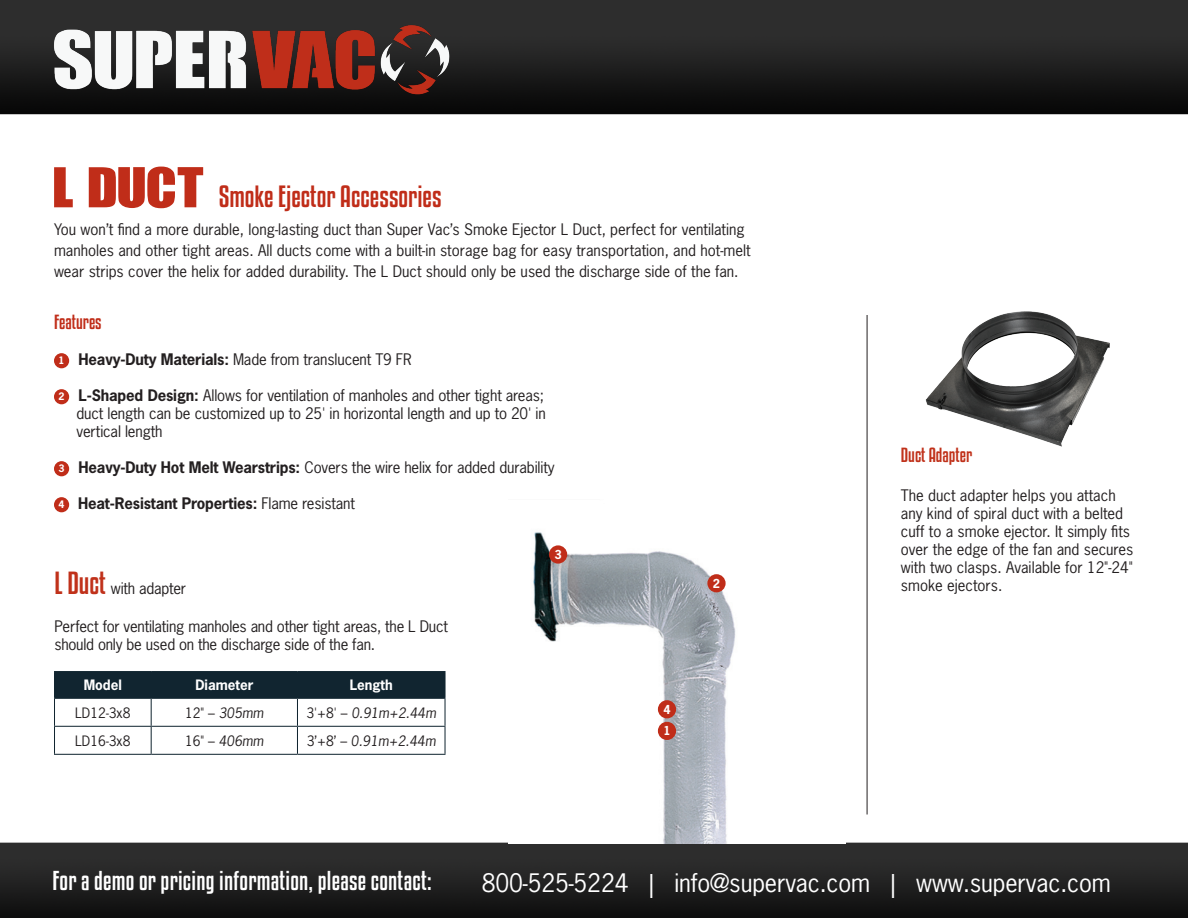
<style>
.page{position:relative;width:1188px;height:918px;background:#fff}
.page>*{position:absolute;margin:0;border:0;box-sizing:border-box;transform-origin:0 0}
.t1{font:54px "Call Of Ops Duty";color:#c02d19}
.t2{font:27px "Kenyan Coffee Rg";color:#c02d19}
.t3{font:24px "News Gothic Std";letter-spacing:-.005em;color:#fff}
.t4{font:24px "Kenyan Coffee Rg";letter-spacing:.01em;color:#fff}
.t5{font:18px "Kenyan Coffee Rg";color:#c0311a}
.t6{font:18px "Kenyan Coffee Rg";color:#c02d19}
.t7{font:15px/18px "News Gothic Std";color:#231f20}
.t8{font:700 15px "News Gothic Std";letter-spacing:-.01em;color:#231f20}
.t9{font:italic 13.5px "News Gothic Std";color:#231f20}
.t10{font:700 13.5px "News Gothic Std";color:#fff}
.t11{font:13.5px "News Gothic Std";color:#231f20}
.t12{font:700 11.7px "News Gothic Std";color:#fff}
.t13{font:700 9.75px "News Gothic Std";color:#fff}
.s1{font-weight:700}
.s2{font-weight:400}
.s3{font-family:"Kenyan Coffee Rg";font-size:28.2px;color:#c0311a}
.s4{font-style:normal}
</style>
<div class="page">
<img style="left:1px;top:0;width:1187px;height:918px">
<img style="left:46px;top:10px;width:415px;height:100px">
<img style="left:924px;top:294px;width:210px;height:161px">
<hr style="left:867px;top:315px;width:1px;height:499px;background:#231f20">
<hr style="left:54px;top:671px;width:97px;height:1px;background:#112530">
<hr style="left:151px;top:671px;width:146px;height:1px;background:#112530">
<hr style="left:297px;top:671px;width:149px;height:1px;background:#112530">
<svg style="left:54px;top:672px;width:392px;height:82px"></svg>
<hr style="left:54px;top:754px;width:97px;height:1px;background:#112530">
<hr style="left:151px;top:754px;width:146px;height:1px;background:#112530">
<hr style="left:297px;top:754px;width:149px;height:1px;background:#112530">
<div style="left:54px;top:353px;width:15px;height:15px;background:#c02d19;border-radius:50%"></div>
<div style="left:54px;top:389px;width:15px;height:15px;background:#c02d19;border-radius:50%"></div>
<div style="left:54px;top:461px;width:15px;height:15px;background:#c02d19;border-radius:50%"></div>
<div style="left:54px;top:497px;width:15px;height:15px;background:#c02d19;border-radius:50%"></div>
<img style="left:508px;top:500px;width:337px;height:344px">
<div style="left:658px;top:722px;width:18px;height:18px;background:#c02d19;border-radius:50%"></div>
<div style="left:707px;top:574px;width:19px;height:18px;background:#c02d19;border-radius:50%"></div>
<div style="left:549px;top:545px;width:18px;height:19px;background:#c02d19;border-radius:50%"></div>
<div style="left:658px;top:700px;width:18px;height:18px;background:#c02d19;border-radius:50%"></div>
<p class="t1" style="left:54px;top:166px;width:154px">L Duct</p>
<p class="t2" style="left:219px;top:180px;width:225px">Smoke Ejector Accessories</p>
<p class="t7" style="left:54px;top:219px;width:698px;line-height:21px">You won’t find a more durable, long-lasting duct than Super Vac’s Smoke Ejector L Duct, perfect for ventilating manholes and other tight areas. All ducts come with a built-in storage bag for easy transportation, and hot-melt wear strips cover the helix for added durability. The L Duct should only be used the discharge side of the fan.</p>
<p class="t6" style="left:54px;top:311px;width:49px">Features</p>
<p class="t13" style="left:59px;top:354px;width:8px">1</p>
<p class="t7" style="left:79px;top:351px;width:335px"><span class="s1">Heavy-Duty Materials:</span> Made from translucent T9 FR</p>
<p class="t13" style="left:59px;top:390px;width:8px">2</p>
<p class="t7" style="left:76px;top:387px;width:471px;text-align:justify"><span class="s1">L-Shaped Design:</span> Allows for ventilation of manholes and other tight areas; duct length can be customized up to 25' in horizontal length and up to 20' in vertical length</p>
<p class="t13" style="left:59px;top:462px;width:8px">3</p>
<p class="t7" style="left:79px;top:459px;width:478px"><span class="s1">Heavy-Duty Hot Melt Wearstrips:</span> Covers the wire helix for added durability</p>
<p class="t13" style="left:59px;top:498px;width:8px">4</p>
<p class="t8" style="left:78px;top:494px;width:278px">Heat-Resistant Properties: <span class="s2">Flame resistant</span></p>
<p class="t7" style="left:54px;top:579px;width:133px"><span class="s3">L Duct</span> with adapter</p>
<p class="t7" style="left:54px;top:617px;width:395px">Perfect for ventilating manholes and other tight areas, the L Duct should only be used on the discharge side of the fan.</p>
<p class="t10" style="left:84px;top:676px;width:40px">Model</p>
<p class="t10" style="left:195px;top:676px;width:59px">Diameter</p>
<p class="t10" style="left:350px;top:676px;width:45px">Length</p>
<p class="t11" style="left:75px;top:704px;width:57px">LD12-3x8</p>
<p class="t9" style="left:185px;top:704px;width:80px"><span class="s4">12" –</span> 305mm</p>
<p class="t9" style="left:306px;top:704px;width:131px"><span class="s4">3'+8' –</span> 0.91m+2.44m</p>
<p class="t11" style="left:75px;top:732px;width:57px">LD16-3x8</p>
<p class="t9" style="left:185px;top:732px;width:80px"><span class="s4">16" –</span> 406mm</p>
<p class="t9" style="left:307px;top:732px;width:131px"><span class="s4">3’+8’ –</span> 0.91m+2.44m</p>
<p class="t12" style="left:554px;top:547px;width:9px">3</p>
<p class="t12" style="left:713px;top:576px;width:9px">2</p>
<p class="t12" style="left:663px;top:702px;width:9px">4</p>
<p class="t12" style="left:663px;top:723px;width:9px">1</p>
<p class="t5" style="left:901px;top:444px;width:73px">Duct Adapter</p>
<p class="t7" style="left:901px;top:486px;width:234px">The duct adapter helps you attach any kind of spiral duct with a belted cuff to a smoke ejector. It simply fits over the edge of the fan and secures with two clasps. Available for 12"-24" smoke ejectors.</p>
<p class="t4" style="left:52px;top:866px;width:381px">For a demo or pricing information, please contact:</p>
<p class="t3" style="left:482px;top:867px;width:631px">800-525-5224 | info@supervac.com | www.supervac.com</p>
</div>
